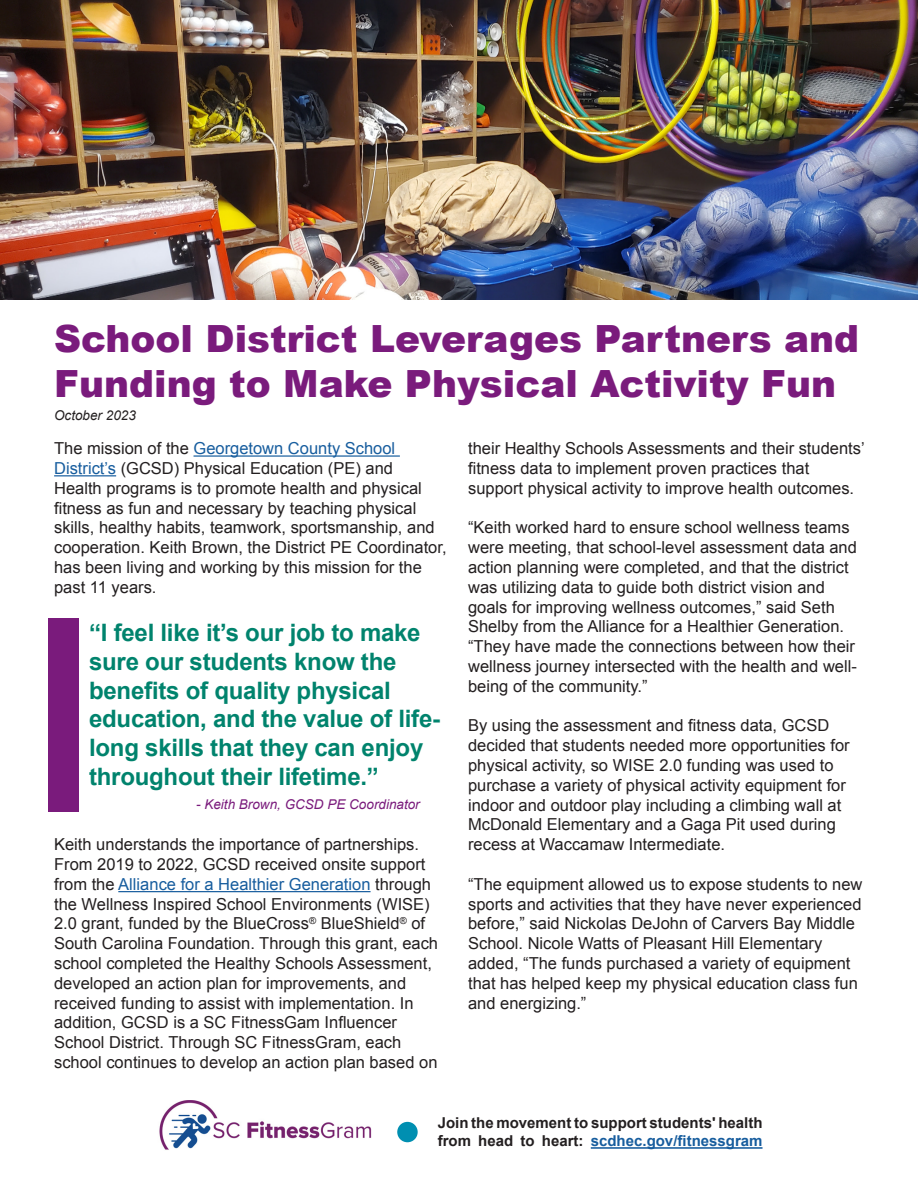
<style>
.page{position:relative;width:918px;height:1188px;background:#fff}
.page>*{position:absolute;margin:0;border:0;box-sizing:border-box;transform-origin:0 0}
.t1{font:900 37.5px/45px "Arial";color:#7a1b7c}
.t2{font:700 24px/28.8px "Arial";letter-spacing:-.01em;color:#00836d}
.t3{font:16.5px/19.8px "Arial";color:#231f20}
.t4{font:700 15px "Arial";color:#231f20}
.t5{font:700 15px "Arial";color:#175d9e}
.t6{font:italic 13.5px "Arial";color:#7a1b7c}
.t7{font:italic 13.5px "Arial";color:#231f20}
.s1{color:#175d9e}
.s2{color:#231f20}
</style>
<div class="page">
<hr style="left:194px;top:455px;width:206px;height:2px;background:#175d9e">
<hr style="left:54px;top:475px;width:62px;height:1px;background:#175d9e">
<hr style="left:118px;top:891px;width:253px;height:1px;background:#175d9e">
<div style="left:49px;top:618px;width:30px;height:194px;background:#7a1b7c"></div>
<img style="left:159px;top:1100px;width:213px;height:50px">
<hr style="left:591px;top:1147px;width:172px;height:2px;background:#175d9e">
<div style="left:397px;top:1122px;width:21px;height:20px;background:#008fb1;border-radius:50%"></div>
<img style="left:0;top:0;width:918px;height:299px">
<p class="t1" style="left:54px;top:315px;width:806px">School District Leverages Partners and<br>Funding to Make Physical Activity Fun</p>
<p class="t3" style="left:54px;top:439px;width:394px">The mission of the <span class="s1">Georgetown County School District’s</span> (GCSD) Physical Education (PE) and<br>Health programs is to promote health and physical fitness as fun and necessary by teaching physical skills, healthy habits, teamwork, sportsmanship, and cooperation. Keith Brown, the District PE Coordinator, has been living and working by this mission for the past 11 years.</p>
<p class="t7" style="left:54px;top:407px;width:83px">October 2023</p>
<p class="t3" style="left:468px;top:439px;width:398px">their Healthy Schools Assessments and their students’ fitness data to implement proven practices that support physical activity to improve health outcomes.</p>
<p class="t3" style="left:468px;top:518px;width:390px">“Keith worked hard to ensure school wellness teams were meeting, that school-level assessment data and action planning were completed, and that the district was utilizing data to guide both district vision and goals for improving wellness outcomes,” said Seth Shelby from the Alliance for a Healthier Generation. “They have made the connections between how their wellness journey intersected with the health and well&shy;being of the community.”</p>
<p class="t3" style="left:468px;top:716px;width:383px">By using the assessment and fitness data, GCSD decided that students needed more opportunities for physical activity, so WISE 2.0 funding was used to purchase a variety of physical activity equipment for indoor and outdoor play including a climbing wall at McDonald Elementary and a Gaga Pit used during recess at Waccamaw Intermediate.</p>
<p class="t3" style="left:468px;top:874px;width:396px">“The equipment allowed us to expose students to new sports and activities that they have never experienced before,” said Nickolas DeJohn of Carvers Bay Middle School. Nicole Watts of Pleasant Hill Elementary added, “The funds purchased a variety of equipment that has helped keep my physical education class fun and energizing.”</p>
<p class="t2" style="left:89px;top:619px;width:353px">“I feel like it’s our job to make sure our students know the benefits of quality physical education, and the value of life&shy;long skills that they can enjoy throughout their lifetime.”</p>
<p class="t6" style="left:196px;top:796px;width:225px">- Keith Brown, GCSD PE Coordinator</p>
<p class="t3" style="left:54px;top:835px;width:386px">Keith understands the importance of partnerships.<br>From 2019 to 2022, GCSD received onsite support from the <span class="s1">Alliance for a Healthier Generation</span> through the Wellness Inspired School Environments (WISE)<br>2.0 grant, funded by the BlueCross<sup>®</sup> BlueShield<sup>®</sup> of South Carolina Foundation. Through this grant, each school completed the Healthy Schools Assessment, developed an action plan for improvements, and received funding to assist with implementation. In addition, GCSD is a SC FitnessGam Influencer School District. Through SC FitnessGram, each school continues to develop an action plan based on</p>
<p class="t4" style="left:438px;top:1113px;width:326px">Join the movement to support students' health</p>
<p class="t5" style="left:438px;top:1131px;width:326px"><span class="s2">from head to heart:</span> scdhec.gov/fitnessgram</p>
</div>
